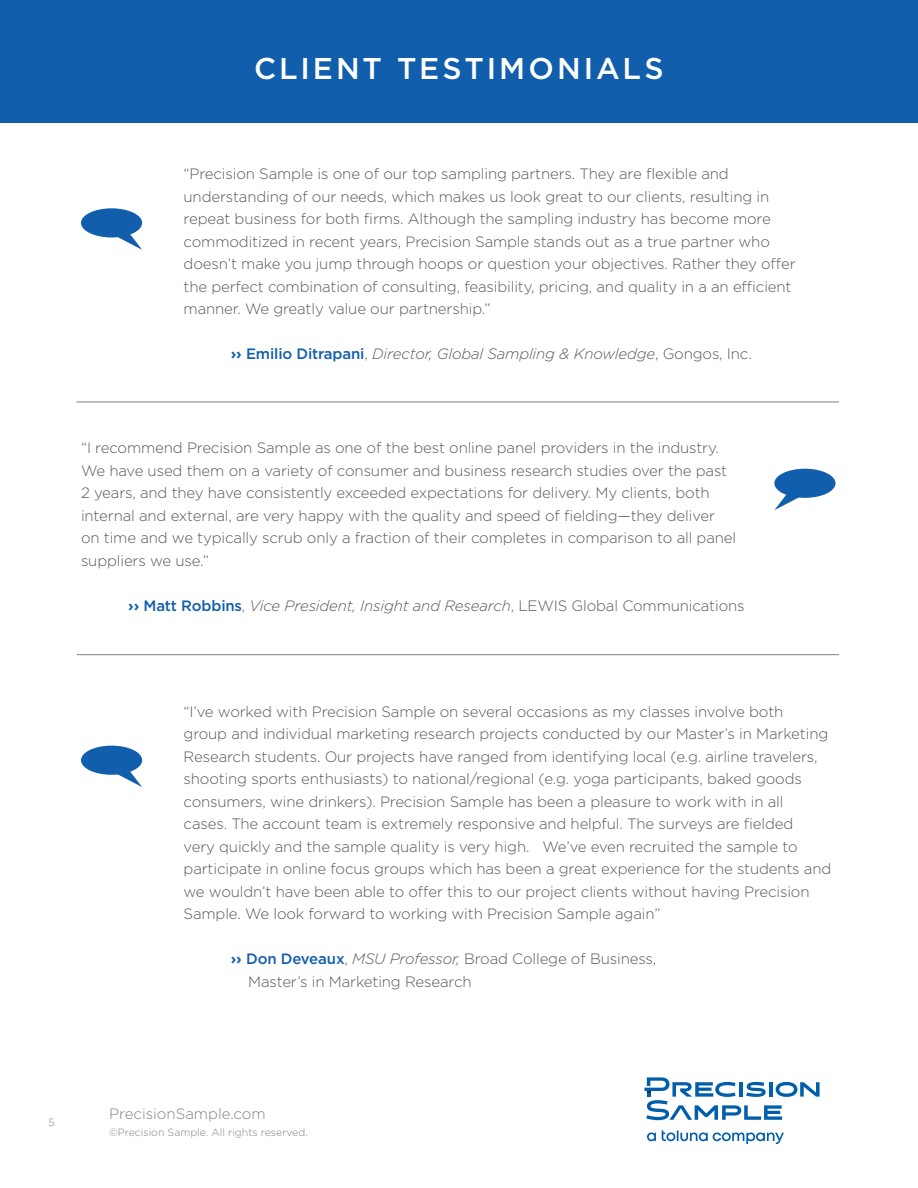
<style>
.page{position:relative;width:918px;height:1188px;background:#fff}
.page>*{position:absolute;margin:0;border:0;box-sizing:border-box;transform-origin:0 0}
.section_head{font:500 30px "Gotham HTF";letter-spacing:.1em;color:#fff}
.body_text{font:300 15px/22.5px "Gotham HTF";letter-spacing:-.01em;color:#57585a}
.body_text-2{font:italic 300 15px "Gotham HTF";letter-spacing:-.01em;color:#57585a}
.t1{font:300 15px "Gotham HTF";color:#808285}
.t2{font:300 10.5px "Gotham HTF";color:#808285}
.s1{font-weight:700;font-style:normal;color:#115eac}
.s2{font-weight:500;font-style:normal;color:#115eac}
.s3{font-style:normal}
.s4{font-weight:700;color:#115eac}
.s5{font-weight:500;color:#115eac}
.s6{font-style:italic}
</style>
<div class="page">
<div style="left:0;top:0;width:918px;height:123px;background:#115eac"></div>
<div style="left:81px;top:208px;width:61px;height:29px;background:#115eac;border-radius:50%"></div>
<svg style="left:108px;top:232px;width:34px;height:18px"></svg>
<div style="left:774px;top:469px;width:62px;height:29px;background:#115eac;border-radius:50%"></div>
<svg style="left:774px;top:492px;width:35px;height:18px"></svg>
<hr style="left:77px;top:402px;width:762px;height:1px;background:#808180">
<div style="left:81px;top:746px;width:61px;height:29px;background:#115eac;border-radius:50%"></div>
<svg style="left:108px;top:769px;width:34px;height:18px"></svg>
<hr style="left:77px;top:654px;width:762px;height:1px;background:#808180">
<svg style="left:647px;top:1130px;width:137px;height:14px"></svg>
<svg style="left:644px;top:1077px;width:176px;height:43px"></svg>
<p class="section_head" style="left:254px;top:51px;width:411px">CLIENT TESTIMONIALS</p>
<p class="body_text" style="left:184px;top:163px;width:614px">“Precision Sample is one of our top sampling partners. They are flexible and understanding of our needs, which makes us look great to our clients, resulting in repeat business for both firms. Although the sampling industry has become more commoditized in recent years, Precision Sample stands out as a true partner who doesn’t make you jump through hoops or question your objectives. Rather they offer the perfect combination of consulting, feasibility, pricing, and quality in a an efficient manner. We greatly value our partnership.”</p>
<p class="body_text-2" style="left:231px;top:346px;width:522px"><span class="s1">››</span> <span class="s2">Emilio Ditrapani</span><span class="s3">,</span> Director, Global Sampling &amp; Knowledge<span class="s3">, Gongos, Inc.</span></p>
<p class="body_text" style="left:81px;top:436px;width:657px">“I recommend Precision Sample as one of the best online panel providers in the industry.<br>We have used them on a variety of consumer and business research studies over the past 2 years, and they have consistently exceeded expectations for delivery. My clients, both internal and external, are very happy with the quality and speed of fielding—they deliver on time and we typically scrub only a fraction of their completes in comparison to all panel suppliers we use.”</p>
<p class="body_text-2" style="left:128px;top:597px;width:618px"><span class="s1">››</span> <span class="s2">Matt Robbins</span><span class="s3">,</span> Vice President, Insight and Research<span class="s3">, LEWIS Global Communications</span></p>
<p class="body_text" style="left:184px;top:700px;width:649px">“I’ve worked with Precision Sample on several occasions as my classes involve both<br>group and individual marketing research projects conducted by our Master’s in Marketing Research students. Our projects have ranged from identifying local (e.g. airline travelers, shooting sports enthusiasts) to national/regional (e.g. yoga participants, baked goods consumers, wine drinkers). Precision Sample has been a pleasure to work with in all<br>cases. The account team is extremely responsive and helpful. The surveys are fielded<br>very quickly and the sample quality is very high. We’ve even recruited the sample to participate in online focus groups which has been a great experience for the students and we wouldn’t have been able to offer this to our project clients without having Precision Sample. We look forward to working with Precision Sample again”</p>
<p class="body_text" style="left:248px;top:947px;width:409px;text-indent:-17px"><span class="s4">››</span> <span class="s5">Don Deveaux</span>, <span class="s6">MSU Professor,</span> Broad College of Business,<br>Master’s in Marketing Research</p>
<p class="t2" style="left:49px;top:1117px;width:8px">5</p>
<p class="t1" style="left:109px;top:1106px;width:158px">PrecisionSample.com</p>
<p class="t2" style="left:109px;top:1127px;width:200px">©Precision Sample. All rights reserved.</p>
</div>
